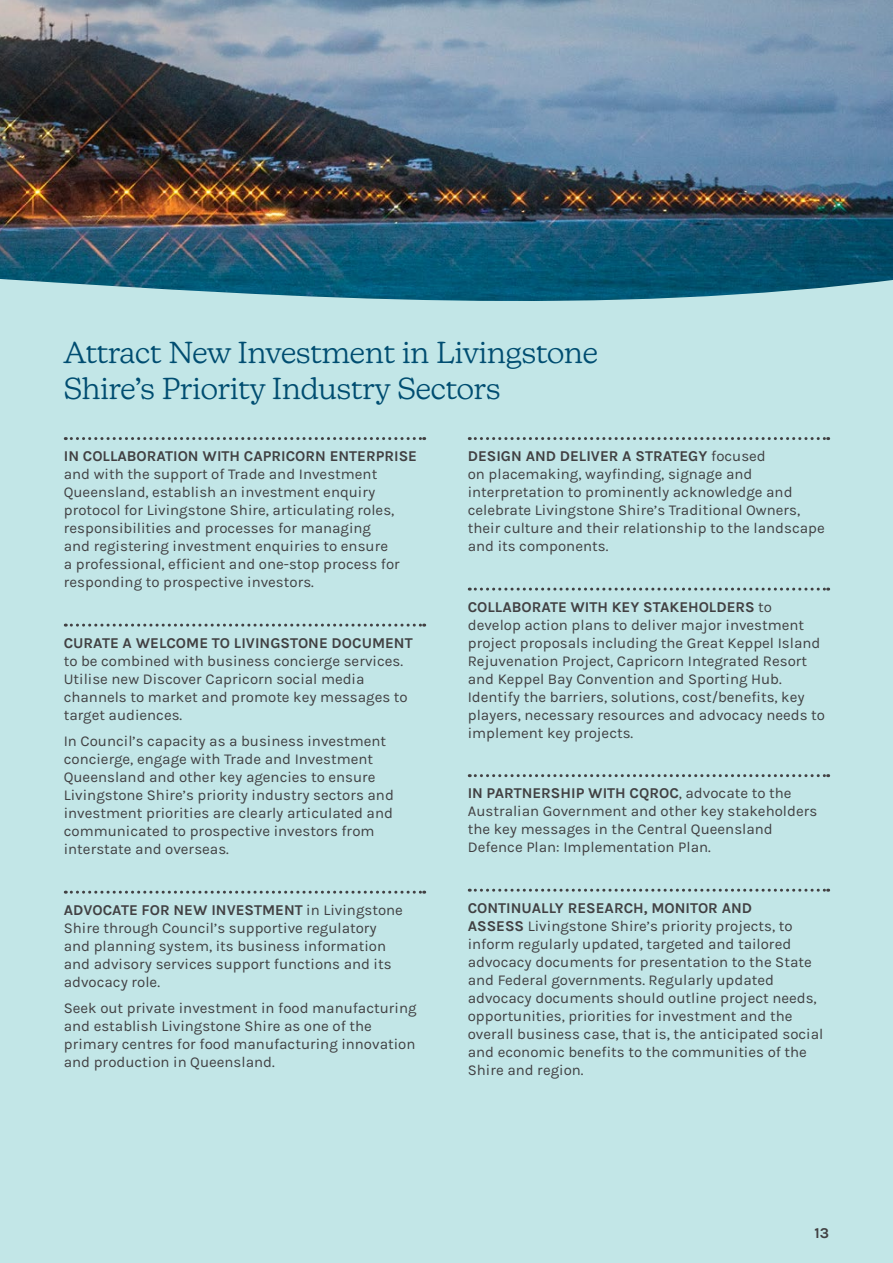
<style>
.page{position:relative;width:893px;height:1263px;background:#fff}
.page>*{position:absolute;margin:0;border:0;box-sizing:border-box;transform-origin:0 0}
.t1{font:300 30px/36px "New Kansas";color:#004d71}
.t2{font:15px/18px "Karla";color:#414042}
.t3{font:700 15px "Karla";color:#414042}
.s1{font-weight:700}
</style>
<div class="page">
<img style="left:0;top:0;width:893px;height:241px">
<div style="left:0;top:330px;width:893px;height:933px;background:#c2e6e7"></div>
<svg style="left:65px;top:437px;width:360px;height:3px"></svg>
<svg style="left:65px;top:624px;width:360px;height:3px"></svg>
<svg style="left:65px;top:891px;width:360px;height:3px"></svg>
<svg style="left:469px;top:437px;width:360px;height:3px"></svg>
<svg style="left:469px;top:588px;width:360px;height:3px"></svg>
<svg style="left:469px;top:774px;width:360px;height:3px"></svg>
<svg style="left:469px;top:889px;width:360px;height:3px"></svg>
<svg style="left:0;top:241px;width:893px;height:89px;background:#5691a3"></svg>
<h1 class="t1" style="left:64px;top:335px;width:536px">Attract New Investment in Livingstone<br>Shire’s Priority Industry Sectors</h1>
<p class="t3" style="left:64px;top:448px;width:355px">IN COLLABORATION WITH CAPRICORN ENTERPRISE</p>
<p class="t2" style="left:64px;top:466px;width:338px">and with the support of Trade and Investment Queensland, establish an investment enquiry protocol for Livingstone Shire, articulating roles, responsibilities and processes for managing and registering investment enquiries to ensure a professional, efficient and one-stop process for responding to prospective investors.</p>
<p class="t3" style="left:64px;top:634px;width:350px">CURATE A WELCOME TO LIVINGSTONE DOCUMENT</p>
<p class="t2" style="left:64px;top:652px;width:345px">to be combined with business concierge services.<br>Utilise new Discover Capricorn social media channels to market and promote key messages to target audiences.</p>
<p class="t2" style="left:64px;top:733px;width:332px">In Council’s capacity as a business investment concierge, engage with Trade and Investment Queensland and other key agencies to ensure Livingstone Shire’s priority industry sectors and investment priorities are clearly articulated and communicated to prospective investors from interstate and overseas.</p>
<p class="t2" style="left:64px;top:901px;width:341px"><span class="s1">ADVOCATE FOR NEW INVESTMENT</span> in Livingstone Shire through Council’s supportive regulatory and planning system, its business information and advisory services support functions and its advocacy role.</p>
<p class="t2" style="left:64px;top:1000px;width:354px">Seek out private investment in food manufacturing and establish Livingstone Shire as one of the primary centres for food manufacturing innovation and production in Queensland.</p>
<p class="t2" style="left:468px;top:448px;width:358px"><span class="s1">DESIGN AND DELIVER A STRATEGY</span> focused<br>on placemaking, wayfinding, signage and interpretation to prominently acknowledge and celebrate Livingstone Shire’s Traditional Owners, their culture and their relationship to the landscape and its components.</p>
<p class="t2" style="left:468px;top:598px;width:359px"><span class="s1">COLLABORATE WITH KEY STAKEHOLDERS</span> to develop action plans to deliver major investment project proposals including the Great Keppel Island Rejuvenation Project, Capricorn Integrated Resort and Keppel Bay Convention and Sporting Hub.<br>Identify the barriers, solutions, cost/benefits, key players, necessary resources and advocacy needs to implement key projects.</p>
<p class="t2" style="left:468px;top:785px;width:351px"><span class="s1">IN PARTNERSHIP WITH CQROC</span>, advocate to the Australian Government and other key stakeholders the key messages in the Central Queensland Defence Plan: Implementation Plan.</p>
<p class="t2" style="left:468px;top:899px;width:357px"><span class="s1">CONTINUALLY RESEARCH, MONITOR AND<br>ASSESS</span> Livingstone Shire’s priority projects, to inform regularly updated, targeted and tailored advocacy documents for presentation to the State and Federal governments. Regularly updated advocacy documents should outline project needs, opportunities, priorities for investment and the overall business case, that is, the anticipated social and economic benefits to the communities of the Shire and region.</p>
<p class="t3" style="left:814px;top:1224px;width:16px">13</p>
</div>
